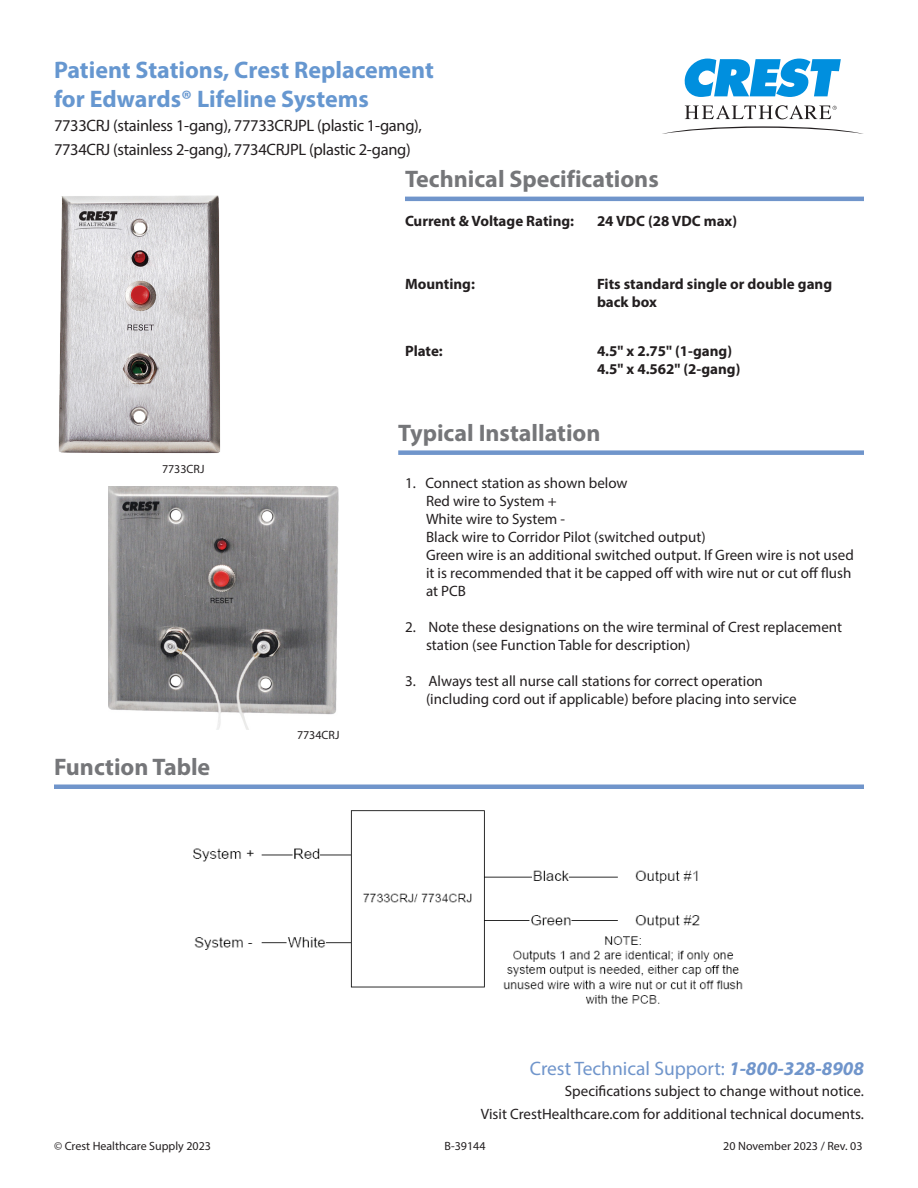
<style>
.page{position:relative;width:918px;height:1188px;background:#fff}
.page>*{position:absolute;margin:0;border:0;box-sizing:border-box;transform-origin:0 0}
.Product_Name_Header{font:700 24px "Myriad Pro";color:#6697d0}
.Section_Subheader{font:700 24px "Myriad Pro";color:#757679}
.Footer__centered{font:19.5px "Myriad Pro";color:#7095cb}
.Product_Number{font:16.5px "Myriad Pro";letter-spacing:-.02em;color:#231f20}
.Footer__centered-2{font:15px/18px "Myriad Pro";color:#231f20}
.Technical_Specificat{font:700 15px/18px "Myriad Pro";color:#231f20}
.Footer__tabbed{font:12px "Myriad Pro";color:#231f20}
.s1{font-weight:700;font-style:italic}
</style>
<div class="page">
<svg style="left:684px;top:59px;width:157px;height:38px"></svg>
<svg style="left:685px;top:105px;width:152px;height:14px"></svg>
<svg style="left:662px;top:126px;width:201px;height:8px"></svg>
<hr style="left:405px;top:197px;width:459px;height:4px;background:#7095cb">
<div style="left:398px;top:450px;width:466px;height:5px;background:#7095cb"></div>
<div style="left:54px;top:784px;width:810px;height:5px;background:#7095cb"></div>
<img style="left:58px;top:195px;width:163px;height:259px">
<img style="left:108px;top:486px;width:231px;height:243px">
<img style="left:193px;top:810px;width:550px;height:194px">
<p class="Product_Name_Header" style="left:54px;top:54px;width:381px">Patient Stations, Crest Replacement</p>
<p class="Product_Name_Header" style="left:54px;top:83px;width:316px">for Edwards® Lifeline Systems</p>
<p class="Product_Number" style="left:54px;top:115px;width:370px">7733CRJ (stainless 1-gang), 77733CRJPL (plastic 1-gang),</p>
<p class="Product_Number" style="left:54px;top:139px;width:358px">7734CRJ (stainless 2-gang), 7734CRJPL (plastic 2-gang)</p>
<p class="Section_Subheader" style="left:405px;top:163px;width:255px">Technical Specifications</p>
<p class="Technical_Specificat" style="left:405px;top:211px;width:171px">Current &amp; Voltage Rating:</p>
<p class="Technical_Specificat" style="left:597px;top:211px;width:142px">24 VDC (28 VDC max)</p>
<p class="Footer__tabbed" style="left:162px;top:461px;width:44px">7733CRJ</p>
<p class="Section_Subheader" style="left:54px;top:751px;width:158px">Function Table</p>
<p class="Footer__tabbed" style="left:297px;top:727px;width:44px">7734CRJ</p>
<p class="Technical_Specificat" style="left:405px;top:274px;width:71px">Mounting:</p>
<p class="Technical_Specificat" style="left:597px;top:274px;width:237px">Fits standard single or double gang back box</p>
<p class="Technical_Specificat" style="left:405px;top:342px;width:39px">Plate:</p>
<p class="Technical_Specificat" style="left:597px;top:342px;width:145px">4.5" x 2.75" (1-gang)<br>4.5" x 4.562" (2-gang)</p>
<p class="Section_Subheader" style="left:398px;top:417px;width:204px">Typical Installation</p>
<p class="Footer__centered-2" style="left:405px;top:474px;width:224px">1. Connect station as shown below</p>
<p class="Footer__centered-2" style="left:426px;top:492px;width:132px">Red wire to System +</p>
<p class="Footer__centered-2" style="left:426px;top:510px;width:141px">White wire to System -</p>
<p class="Footer__centered-2" style="left:426px;top:528px;width:281px">Black wire to Corridor Pilot (switched output)</p>
<p class="Footer__centered-2" style="left:426px;top:546px;width:429px">Green wire is an additional switched output. If Green wire is not used it is recommended that it be capped off with wire nut or cut off flush at PCB</p>
<p class="Footer__centered-2" style="left:426px;top:618px;width:418px;text-indent:-21px">2. Note these designations on the wire terminal of Crest replacement station (see Function Table for description)</p>
<p class="Footer__centered-2" style="left:405px;top:672px;width:359px">3. Always test all nurse call stations for correct operation</p>
<p class="Footer__centered-2" style="left:426px;top:690px;width:372px">(including cord out if applicable) before placing into service</p>
<p class="Footer__centered" style="left:530px;top:1057px;width:336px">Crest Technical Support: <span class="s1">1-800-328-8908</span></p>
<p class="Footer__centered-2" style="left:565px;top:1082px;width:301px">Specifications subject to change without notice.</p>
<p class="Footer__centered-2" style="left:481px;top:1104px;width:385px">Visit CrestHealthcare.com for additional technical documents.</p>
<p class="Footer__tabbed" style="left:54px;top:1139px;width:159px">© Crest Healthcare Supply 2023</p>
<p class="Footer__tabbed" style="left:444px;top:1139px;width:43px">B-39144</p>
<p class="Footer__tabbed" style="left:723px;top:1139px;width:141px">20 November 2023 / Rev. 03</p>
</div>
